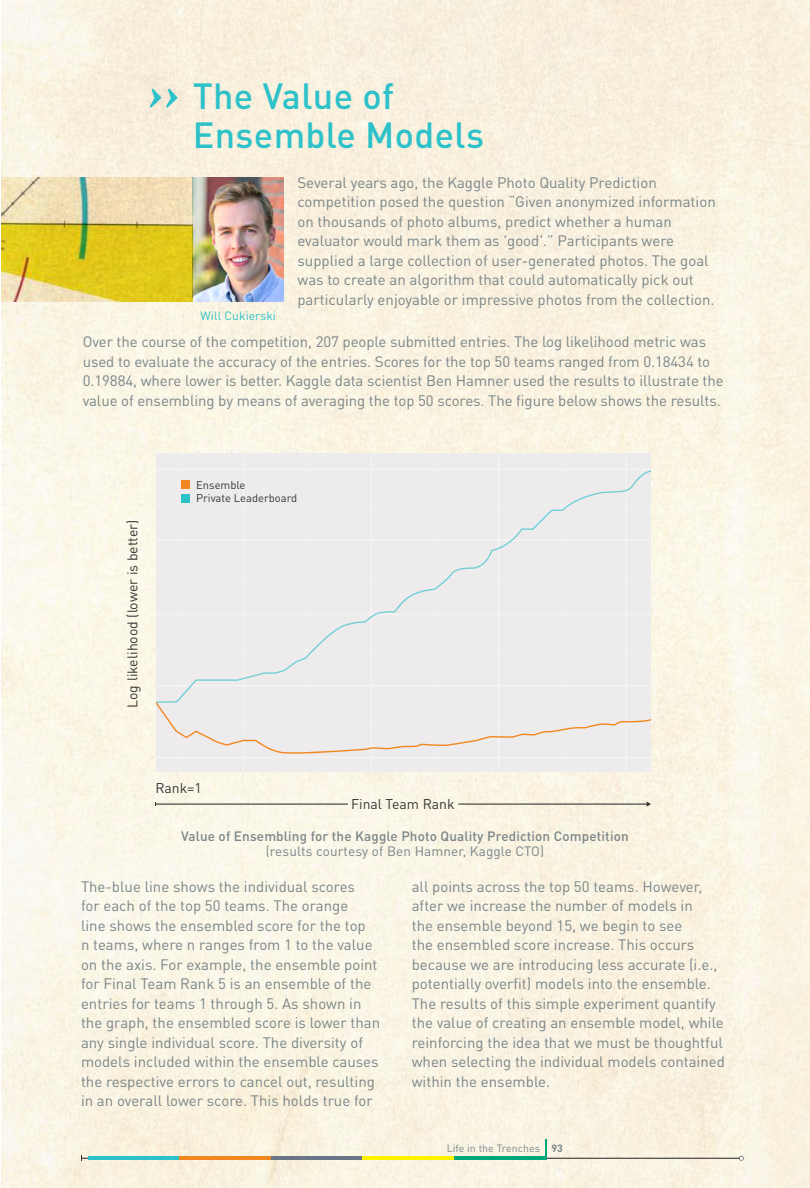
<style>
.page{position:relative;width:810px;height:1188px;background:#fff}
.page>*{position:absolute;margin:0;border:0;box-sizing:border-box;transform-origin:0 0}
.t1{font:italic 700 63px "Adobe Caslon Pro";color:#2dc1c9}
.t2{font:500 36px/39.6px "DINOT";letter-spacing:.01em;color:#2dc1c9}
.t3{font:15px/19.5px "DINOT";color:#7a8689}
.t4{font:13.95px "DINOT";color:#373634}
.t5{font:500 13.5px "DINOT";letter-spacing:.01em;color:#7a8689}
.t6{font:13.5px "DINOT";letter-spacing:.01em;color:#7a8689}
.t7{font:12px "DINOT";letter-spacing:.01em;color:#2dc1c9}
.t8{font:11.25px/13.5px "DINOT";color:#373634}
.t9{font:10.5px "DINOT";letter-spacing:.01em;color:#7a8689}
.s1{font-weight:700}
</style>
<div class="page">
<img style="left:2px;top:0;width:808px;height:1188px">
<img style="left:1px;top:177px;width:283px;height:125px">
<hr style="left:156px;top:804px;width:192px;height:1px;background:#373634">
<hr style="left:458px;top:804px;width:189px;height:1px;background:#373634">
<svg style="left:647px;top:802px;width:4px;height:5px"></svg>
<div style="left:156px;top:453px;width:495px;height:318px;background:#eeebec"></div>
<hr style="left:371px;top:453px;width:1px;height:318px;background:#fff">
<hr style="left:156px;top:757px;width:495px;height:1px;background:#fff">
<hr style="left:156px;top:469px;width:495px;height:1px;background:#fff">
<hr style="left:243px;top:453px;width:1px;height:318px;background:#fff">
<hr style="left:178px;top:453px;width:1px;height:318px;background:#fff">
<hr style="left:306px;top:453px;width:1px;height:318px;background:#fff">
<hr style="left:434px;top:453px;width:1px;height:318px;background:#fff">
<hr style="left:562px;top:453px;width:1px;height:318px;background:#fff">
<hr style="left:498px;top:453px;width:1px;height:318px;background:#fff">
<hr style="left:626px;top:453px;width:1px;height:318px;background:#fff">
<svg style="left:176px;top:470px;width:475px;height:231px"></svg>
<svg style="left:156px;top:701px;width:495px;height:53px"></svg>
<hr style="left:81px;top:1158px;width:660px;height:1px;background:#373634">
<svg style="left:739px;top:1156px;width:5px;height:5px"></svg>
<hr style="left:88px;top:1156px;width:92px;height:4px;background:#2dc1c9">
<hr style="left:271px;top:1156px;width:91px;height:4px;background:#6a7487">
<hr style="left:362px;top:1156px;width:92px;height:4px;background:#fff300">
<hr style="left:454px;top:1156px;width:92px;height:4px;background:#00a77a">
<hr style="left:545px;top:1140px;width:2px;height:20px;background:#00a77a">
<hr style="left:179px;top:1156px;width:92px;height:4px;background:#f3871f">
<h1 class="t1" style="left:148px;top:62px;width:33px">››</h1>
<h2 class="t2" style="left:193px;top:74px;width:293px">The Value of<br>Ensemble Models</h2>
<p class="t3" style="left:297px;top:172px;width:420px">Several years ago, the Kaggle Photo Quality Prediction competition posed the question “Given anonymized information on thousands of photo albums, predict whether a human evaluator would mark them as 'good'.” Participants were supplied a large collection of user-generated photos. The goal was to create an algorithm that could automatically pick out particularly enjoyable or impressive photos from the collection.</p>
<p class="t7" style="left:201px;top:308px;width:77px">Will Cukierski</p>
<p class="t3" style="left:83px;top:331px;width:643px">Over the course of the competition, 207 people submitted entries. The log likelihood metric was used to evaluate the accuracy of the entries. Scores for the top 50 teams ranged from 0.18434 to 0.19884, where lower is better. Kaggle data scientist Ben Hamner used the results to illustrate the value of ensembling by means of averaging the top 50 scores. The figure below shows the results.</p>
<p class="t4" style="left:123px;top:708px;width:190px;rotate:-90deg">Log likelihood (lower is better)</p>
<p class="t8" style="left:196px;top:477px;width:103px">Ensemble<br>Private Leaderboard</p>
<p class="t4" style="left:155px;top:778px;width:48px">Rank=1</p>
<p class="t5" style="left:181px;top:827px;width:449px">Value of Ensembling for the Kaggle Photo Quality Prediction Competition</p>
<p class="t6" style="left:266px;top:842px;width:280px">(results courtesy of Ben Hamner, Kaggle CTO)</p>
<p class="t3" style="left:81px;top:876px;width:301px">The-blue line shows the individual scores<br>for each of the top 50 teams. The orange<br>line shows the ensembled score for the top<br>n teams, where n ranges from 1 to the value on the axis. For example, the ensemble point for Final Team Rank 5 is an ensemble of the entries for teams 1 through 5. As shown in the graph, the ensembled score is lower than any single individual score. The diversity of models included within the ensemble causes the respective errors to cancel out, resulting in an overall lower score. This holds true for</p>
<p class="t3" style="left:412px;top:876px;width:315px">all points across the top 50 teams. However, after we increase the number of models in<br>the ensemble beyond 15, we begin to see<br>the ensembled score increase. This occurs because we are introducing less accurate (i.e., potentially overfit) models into the ensemble.<br>The results of this simple experiment quantify the value of creating an ensemble model, while reinforcing the idea that we must be thoughtful when selecting the individual models contained within the ensemble.</p>
<p class="t4" style="left:351px;top:794px;width:105px">Final Team Rank</p>
<p class="t9" style="left:447px;top:1141px;width:118px">Life in the Trenches <span class="s1">93</span></p>
</div>
